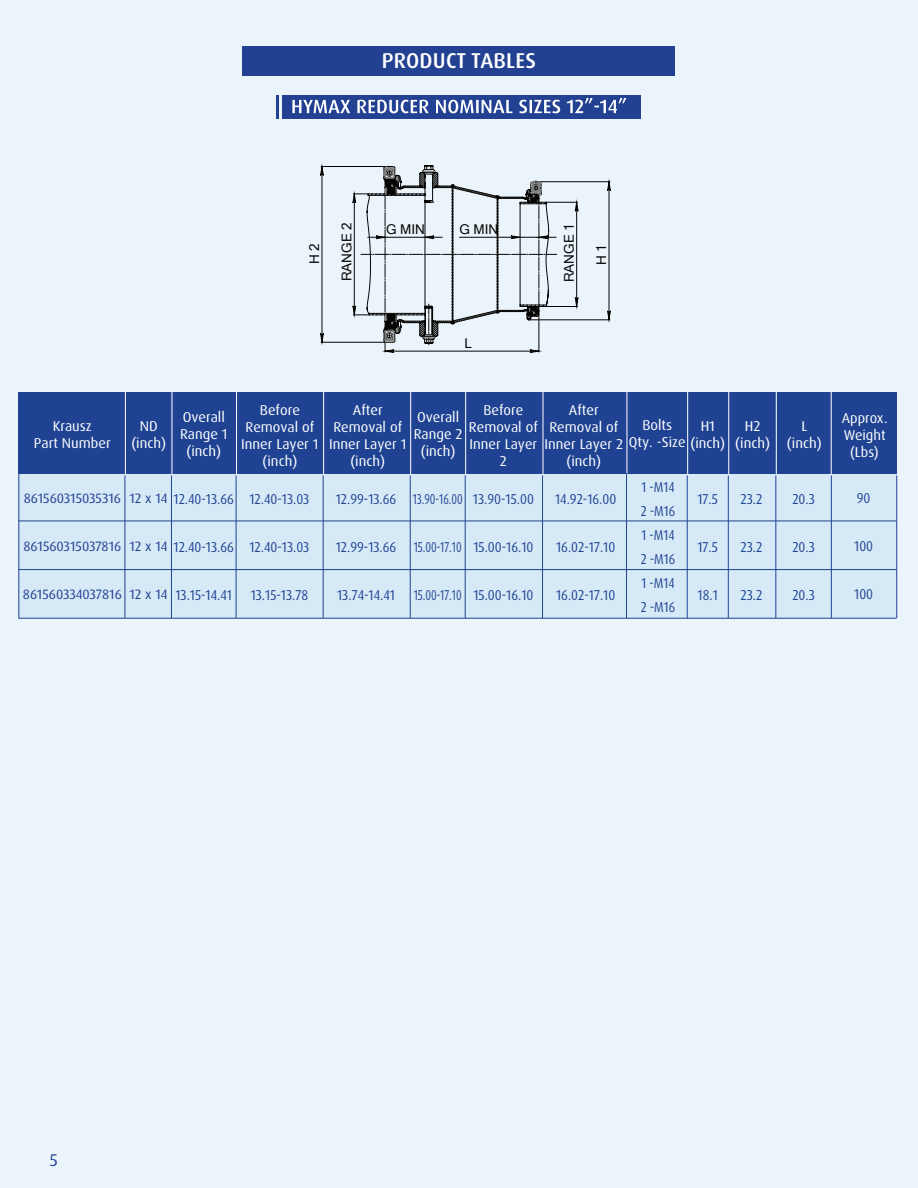
<style>
.page{position:relative;width:918px;height:1188px;background:#ebf4fb}
.page>*{position:absolute;margin:0;border:0;box-sizing:border-box;transform-origin:0 0}
.t1{font:500 21.45px "Dax OT";letter-spacing:.01em;color:#fff}
.t2{font:16.95px "Dax OT";color:#234392}
.t3{font:14.25px/17.1px "Dax OT";color:#fff;text-align:center}
.t4{font:14.25px "Dax OT";color:#1f4392;scale:.9 1}
.t5{font:14.25px "Dax OT";color:#1f4392;scale:.73 1}
.t6{font:14.25px/24px "Dax OT";color:#1f4392;text-align:justify;scale:.86 1}
.t7{font:13.65px "Dax OT";color:#234192}
.t8{font:13.5px "Microsoft Sans Serif";color:#050504}
.s1{font-size:13.65px;color:#234192}
</style>
<div class="page">
<hr style="left:277px;top:95px;width:2px;height:24px;background:#234192">
<div style="left:282px;top:95px;width:359px;height:24px;background:#234192"></div>
<svg style="left:292px;top:98px;width:334px;height:15px"></svg>
<div style="left:243px;top:46px;width:432px;height:30px;background:#234192"></div>
<hr style="left:546px;top:306px;width:32px;height:1px;background:#050504">
<hr style="left:546px;top:202px;width:32px;height:1px;background:#050504">
<svg style="left:575px;top:201px;width:4px;height:107px"></svg>
<hr style="left:536px;top:181px;width:74px;height:1px;background:#050504">
<hr style="left:529px;top:320px;width:81px;height:1px;background:#050504">
<svg style="left:607px;top:181px;width:4px;height:140px"></svg>
<svg style="left:320px;top:165px;width:237px;height:188px"></svg>
<div style="left:19px;top:474px;width:878px;height:144px;background:#d6e9f7"></div>
<div style="left:19px;top:392px;width:878px;height:82px;background:#1f4392"></div>
<hr style="left:18px;top:392px;width:1px;height:226px;background:#1f4392">
<hr style="left:543px;top:392px;width:1px;height:82px;background:#fff">
<hr style="left:410px;top:392px;width:1px;height:82px;background:#fff">
<hr style="left:323px;top:392px;width:1px;height:82px;background:#fff">
<hr style="left:236px;top:392px;width:1px;height:82px;background:#fff">
<hr style="left:172px;top:392px;width:1px;height:82px;background:#fff">
<hr style="left:125px;top:392px;width:1px;height:82px;background:#fff">
<hr style="left:465px;top:392px;width:1px;height:82px;background:#fff">
<hr style="left:687px;top:392px;width:1px;height:82px;background:#fff">
<hr style="left:728px;top:392px;width:1px;height:82px;background:#fff">
<hr style="left:627px;top:391px;width:1px;height:82px;background:#fff">
<hr style="left:776px;top:392px;width:1px;height:82px;background:#fff">
<hr style="left:18px;top:521px;width:878px;height:1px;background:#1f4392">
<hr style="left:18px;top:569px;width:878px;height:1px;background:#1f4392">
<hr style="left:542px;top:475px;width:1px;height:143px;background:#214392">
<hr style="left:410px;top:475px;width:1px;height:143px;background:#214392">
<hr style="left:323px;top:475px;width:1px;height:143px;background:#214392">
<hr style="left:236px;top:475px;width:1px;height:143px;background:#214392">
<hr style="left:171px;top:475px;width:1px;height:143px;background:#214392">
<hr style="left:125px;top:475px;width:1px;height:143px;background:#214392">
<hr style="left:465px;top:475px;width:1px;height:143px;background:#214392">
<hr style="left:687px;top:475px;width:1px;height:143px;background:#214392">
<hr style="left:728px;top:475px;width:1px;height:143px;background:#214392">
<hr style="left:626px;top:474px;width:1px;height:144px;background:#214392">
<hr style="left:776px;top:475px;width:1px;height:143px;background:#214392">
<hr style="left:831px;top:475px;width:1px;height:143px;background:#214392">
<hr style="left:896px;top:475px;width:1px;height:143px;background:#214392">
<hr style="left:18px;top:618px;width:878px;height:1px;background:#1f4392">
<hr style="left:831px;top:392px;width:1px;height:82px;background:#fff">
<h1 class="t1" style="left:382px;top:47px;width:156px">PRODUCT TABLES</h1>
<p class="t8" style="left:306px;top:264px;width:22px;rotate:-90deg">H 2</p>
<p class="t8" style="left:338px;top:281px;width:61px;rotate:-90deg">RANGE 2</p>
<p class="t8" style="left:560px;top:282px;width:61px;rotate:-90deg">RANGE 1</p>
<p class="t8" style="left:386px;top:221px;width:40px">G MIN</p>
<p class="t8" style="left:459px;top:221px;width:40px">G MIN</p>
<p class="t8" style="left:593px;top:265px;width:22px;rotate:-90deg">H 1</p>
<p class="t8" style="left:465px;top:335px;width:9px">L</p>
<p class="t3" style="left:34px;top:418px;width:78px">Krausz<br>Part Number</p>
<p class="t3" style="left:131px;top:418px;width:36px">ND (inch)</p>
<p class="t3" style="left:241px;top:401px;width:79px">Before<br>Removal of<br>Inner Layer 1 (inch)</p>
<p class="t3" style="left:329px;top:401px;width:79px">After<br>Removal of<br>Inner Layer 1 (inch)</p>
<p class="t3" style="left:469px;top:401px;width:70px">Before<br>Removal of<br>Inner Layer<br>2</p>
<p class="t3" style="left:545px;top:401px;width:80px">After<br>Removal of<br>Inner Layer 2 (inch)</p>
<p class="t3" style="left:180px;top:409px;width:49px">Overall<br>Range 1 (inch)</p>
<p class="t3" style="left:690px;top:418px;width:36px">H1 (inch)</p>
<p class="t3" style="left:414px;top:409px;width:50px">Overall<br>Range 2 (inch)</p>
<p class="t3" style="left:629px;top:416px;width:59px">Bolts<br>Qty. -Size</p>
<p class="t7" style="left:24px;top:490px;width:99px">861560315035316</p>
<p class="t7" style="left:24px;top:538px;width:99px">861560315037816</p>
<p class="t7" style="left:23px;top:586px;width:100px">861560334037816</p>
<p class="t4" style="left:129px;top:490px;width:118px"><span class="s1">12 x 14</span> 12.40-13.66</p>
<p class="t4" style="left:129px;top:538px;width:118px"><span class="s1">12 x 14</span> 12.40-13.66</p>
<p class="t7" style="left:129px;top:586px;width:40px">12 x 14</p>
<p class="t4" style="left:175px;top:586px;width:64px">13.15-14.41</p>
<p class="t4" style="left:249px;top:490px;width:68px">12.40-13.03</p>
<p class="t4" style="left:249px;top:538px;width:68px">12.40-13.03</p>
<p class="t4" style="left:251px;top:586px;width:65px">13.15-13.78</p>
<p class="t4" style="left:336px;top:490px;width:69px">12.99-13.66</p>
<p class="t4" style="left:336px;top:538px;width:69px">12.99-13.66</p>
<p class="t4" style="left:337px;top:586px;width:66px">13.74-14.41</p>
<p class="t5" style="left:413px;top:490px;width:70px">13.90-16.00</p>
<p class="t5" style="left:414px;top:538px;width:67px">15.00-17.10</p>
<p class="t5" style="left:414px;top:586px;width:67px">15.00-17.10</p>
<p class="t4" style="left:473px;top:490px;width:69px">13.90-15.00</p>
<p class="t4" style="left:473px;top:538px;width:68px">15.00-16.10</p>
<p class="t4" style="left:473px;top:586px;width:68px">15.00-16.10</p>
<p class="t4" style="left:555px;top:490px;width:70px">14.92-16.00</p>
<p class="t4" style="left:556px;top:538px;width:67px">16.02-17.10</p>
<p class="t4" style="left:556px;top:586px;width:67px">16.02-17.10</p>
<p class="t6" style="left:641px;top:475px;width:42px">1 -M14<br>2 -M16<br>1 -M14<br>2 -M16<br>1 -M14<br>2 -M16</p>
<p class="t4" style="left:697px;top:490px;width:24px">17.5</p>
<p class="t4" style="left:697px;top:538px;width:24px">17.5</p>
<p class="t4" style="left:698px;top:586px;width:24px">18.1</p>
<p class="t3" style="left:735px;top:418px;width:36px">H2 (inch)</p>
<p class="t4" style="left:740px;top:490px;width:26px">23.2</p>
<p class="t4" style="left:740px;top:538px;width:26px">23.2</p>
<p class="t4" style="left:740px;top:586px;width:26px">23.2</p>
<p class="t3" style="left:787px;top:418px;width:36px">L (inch)</p>
<p class="t4" style="left:792px;top:490px;width:27px">20.3</p>
<p class="t4" style="left:792px;top:538px;width:27px">20.3</p>
<p class="t4" style="left:792px;top:586px;width:27px">20.3</p>
<p class="t3" style="left:842px;top:410px;width:47px;line-height:16.6px">Approx.<br>Weight (Lbs)</p>
<p class="t4" style="left:857px;top:489px;width:17px">90</p>
<p class="t4" style="left:854px;top:537px;width:23px">100</p>
<p class="t4" style="left:854px;top:585px;width:23px">100</p>
<p class="t2" style="left:50px;top:1150px;width:10px">5</p>
</div>
